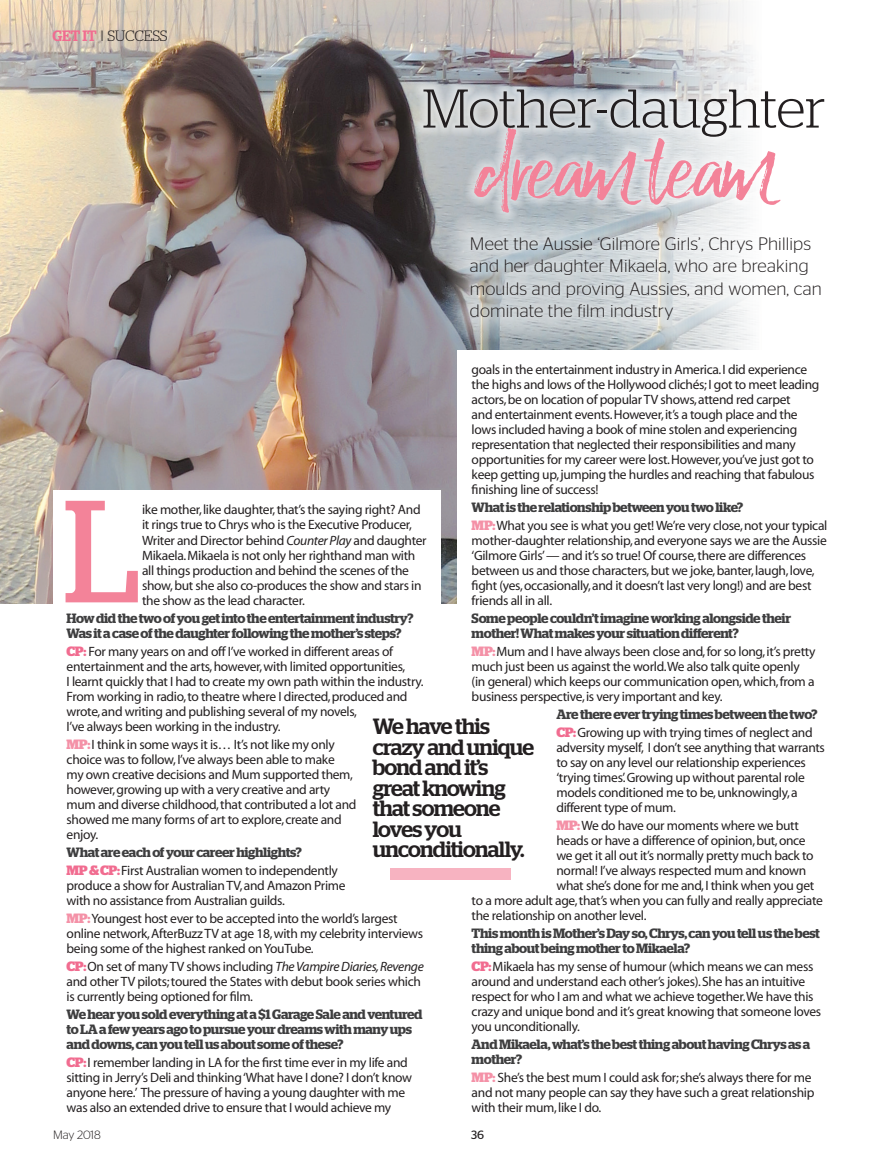
<style>
.page{position:relative;width:893px;height:1170px;background:#fff}
.page>*{position:absolute;margin:0;border:0;box-sizing:border-box;transform-origin:0 0}
.t1{font:108px "Lucky Fellas Upright";letter-spacing:-.02em;color:#f38399}
.t2{font:300 54.3px "Stag";letter-spacing:-.01em;color:#231f20}
.t3{font:500 22.05px/20.5px "Stag";letter-spacing:-.035em;color:#231f20}
.t4{font:300 18px/22.5px "Stag Sans";letter-spacing:.01em;color:#231f20}
.t5{font:300 15px "Stag";letter-spacing:-.01em;color:#231f20}
.t6{font:13.5px/15px "Myriad";letter-spacing:-.025em;color:#231f20}
.t7{font:600 13.5px/15px "Stag";letter-spacing:-.025em;color:#3e3e3f}
.t8{font:300 12px "Stag Sans";letter-spacing:-.01em;color:#231f20}
.t9{font:12px "Stag Sans";color:#231f20}
.s1{font-weight:500;color:#f16c90}
.s2{font-family:"Stag Sans"}
.s3{font-family:"Stag";font-weight:700;color:#f491a7}
.s4{font-family:"Stag";font-weight:700;color:#f16c90}
.s5{font-style:italic}
</style>
<div class="page">
<img style="left:0;top:0;width:753px;height:603px">
<div style="left:53px;top:490px;width:388px;height:621px;background:#fff"></div>
<div style="left:458px;top:350px;width:382px;height:759px;background:#fff"></div>
<svg style="left:445px;top:222px;width:310px;height:123px;background:#cbd0d3"></svg>
<svg style="left:414px;top:80px;width:342px;height:142px;background:#cbcfd3"></svg>
<svg style="left:66px;top:500px;width:72px;height:102px"></svg>
<div style="left:390px;top:867px;width:121px;height:11px;background:#f7b3c1"></div>
<p class="t5" style="left:52px;top:27px;width:117px"><span class="s1">GET IT</span> <span class="s2">I</span> SUCCESS</p>
<h2 class="t2" style="left:422px;top:78px;width:405px">Mother-daughter</h2>
<h1 class="t1" style="left:473px;top:110px;width:302px">dream team</h1>
<h3 class="t4" style="left:470px;top:232px;width:353px">Meet the Aussie ‘Gilmore Girls’, Chrys Phillips and her daughter Mikaela, who are breaking moulds and proving Aussies, and women, can dominate the film industry</h3>
<p class="t6" style="left:472px;top:362px;width:349px">goals in the entertainment industry in America. I did experience the highs and lows of the Hollywood clichés; I got to meet leading actors, be on location of popular TV shows, attend red carpet<br>and entertainment events. However, it’s a tough place and the lows included having a book of mine stolen and experiencing representation that neglected their responsibilities and many opportunities for my career were lost. However, you’ve just got to keep getting up, jumping the hurdles and reaching that fabulous finishing line of success!</p>
<p class="t7" style="left:472px;top:499px;width:273px">What is the relationship between you two like?</p>
<p class="t6" style="left:472px;top:518px;width:357px"><span class="s3">MP:</span> What you see is what you get! We’re very close, not your typical mother-daughter relationship, and everyone says we are the Aussie ‘Gilmore Girls’ — and it’s so true! Of course, there are differences between us and those characters, but we joke, banter, laugh, love, fight (yes, occasionally, and it doesn’t last very long!) and are best friends all in all.</p>
<p class="t7" style="left:472px;top:610px;width:321px">Some people couldn’t imagine working alongside their mother! What makes your situation different?</p>
<p class="t6" style="left:472px;top:644px;width:345px"><span class="s3">MP:</span> Mum and I have always been close and, for so long, it’s pretty much just been us against the world.We also talk quite openly (in general) which keeps our communication open, which, from a business perspective, is very important and key.</p>
<p class="t7" style="left:556px;top:706px;width:263px">Are there ever trying times between the two?</p>
<p class="t6" style="left:556px;top:725px;width:270px"><span class="s4">CP:</span> Growing up with trying times of neglect and adversity myself, I don’t see anything that warrants to say on any level our relationship experiences ‘trying times’. Growing up without parental role models conditioned me to be, unknowingly, a different type of mum.</p>
<p class="t6" style="left:556px;top:818px;width:244px"><span class="s3">MP:</span> We do have our moments where we butt</p>
<p class="t6" style="left:556px;top:833px;width:251px">heads or have a difference of opinion, but, once</p>
<p class="t6" style="left:556px;top:848px;width:259px">we get it all out it’s normally pretty much back to</p>
<p class="t6" style="left:556px;top:863px;width:251px">normal! I’ve always respected mum and known</p>
<p class="t6" style="left:556px;top:878px;width:259px">what she’s done for me and, I think when you get</p>
<p class="t6" style="left:472px;top:893px;width:353px">to a more adult age, that’s when you can fully and really appreciate</p>
<p class="t6" style="left:472px;top:908px;width:176px">the relationship on another level.</p>
<p class="t7" style="left:472px;top:925px;width:350px">This month is Mother’s Day so, Chrys, can you tell us the best thing about being mother to Mikaela?</p>
<p class="t6" style="left:472px;top:959px;width:351px"><span class="s4">CP:</span> Mikaela has my sense of humour (which means we can mess around and understand each other’s jokes). She has an intuitive respect for who I am and what we achieve together.We have this crazy and unique bond and it’s great knowing that someone loves you unconditionally.</p>
<p class="t7" style="left:472px;top:1036px;width:340px">And Mikaela, what’s the best thing about having Chrys as a mother?</p>
<p class="t6" style="left:472px;top:1070px;width:344px"><span class="s3">MP:</span> She’s the best mum I could ask for; she’s always there for me and not many people can say they have such a great relationship with their mum, like I do.</p>
<p class="t6" style="left:142px;top:503px;width:286px">ike mother, like daughter, that’s the saying right? And it rings true to Chrys who is the Executive Producer, Writer and Director behind <span class="s5">Counter Play</span> and daughter Mikaela. Mikaela is not only her righthand man with all things production and behind the scenes of the show, but she also co-produces the show and stars in the show as the lead character.</p>
<p class="t7" style="left:67px;top:610px;width:349px">How did the two of you get into the entertainment industry?<br>Was it a case of the daughter following the mother’s steps?</p>
<p class="t6" style="left:67px;top:644px;width:358px"><span class="s4">CP:</span> For many years on and off I’ve worked in different areas of entertainment and the arts, however, with limited opportunities,<br>I learnt quickly that I had to create my own path within the industry.<br>From working in radio, to theatre where I directed, produced and wrote, and writing and publishing several of my novels,<br>I’ve always been working in the industry.</p>
<p class="t6" style="left:67px;top:737px;width:291px"><span class="s3">MP:</span> I think in some ways it is… It’s not like my only choice was to follow, I’ve always been able to make<br>my own creative decisions and Mum supported them, however, growing up with a very creative and arty mum and diverse childhood, that contributed a lot and showed me many forms of art to explore, create and enjoy.</p>
<p class="t7" style="left:67px;top:844px;width:237px">What are each of your career highlights?</p>
<p class="t6" style="left:67px;top:863px;width:280px"><span class="s4">MP &amp; CP:</span> First Australian women to independently produce a show for Australian TV, and Amazon Prime with no assistance from Australian guilds.</p>
<p class="t6" style="left:67px;top:911px;width:358px"><span class="s3">MP:</span> Youngest host ever to be accepted into the world’s largest online network, AfterBuzz TV at age 18, with my celebrity interviews being some of the highest ranked on YouTube.</p>
<p class="t6" style="left:67px;top:959px;width:359px"><span class="s4">CP:</span> On set of many TV shows including <span class="s5">The Vampire Diaries, Revenge </span>and other TV pilots; toured the States with debut book series which is currently being optioned for film.</p>
<p class="t7" style="left:67px;top:1006px;width:358px">We hear you sold everything at a $1 Garage Sale and ventured to LA a few years ago to pursue your dreams with many ups and downs, can you tell us about some of these?</p>
<p class="t6" style="left:67px;top:1055px;width:347px"><span class="s4">CP:</span> I remember landing in LA for the first time ever in my life and sitting in Jerry’s Deli and thinking ‘What have I done? I don’t know anyone here.’ The pressure of having a young daughter with me was also an extended drive to ensure that I would achieve my</p>
<h3 class="t3" style="left:373px;top:716px;width:163px">We have this crazy and unique bond and it’s great knowing that someone loves you unconditionally.</h3>
<p class="t8" style="left:53px;top:1128px;width:49px">May 2018</p>
<p class="t9" style="left:471px;top:1128px;width:14px">36</p>
</div>
